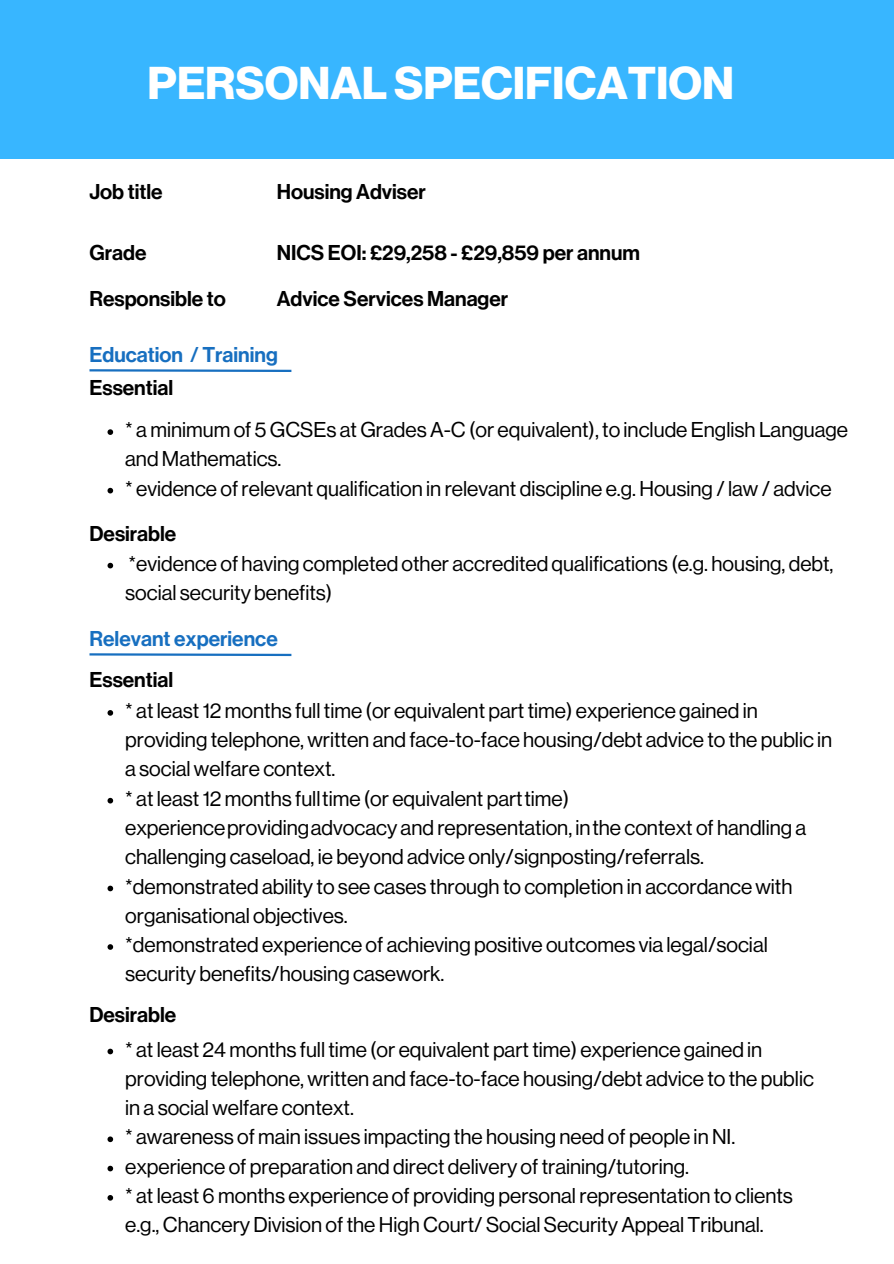
<style>
.page{position:relative;width:894px;height:1264px;background:#fff}
.page>*{position:absolute;margin:0;border:0;box-sizing:border-box;transform-origin:0 0}
.t1{font:700 45px "Haas Grot Disp 75";color:#fff}
.t2{font:21px/29.2px "Haas Grot Disp 55 Roman";color:#000}
.t3{font:500 21px "Haas Grot Disp 65";color:#000}
.t4{font:500 21px "Haas Grot Disp 65";color:#176fc0}
</style>
<div class="page">
<div style="left:0;top:0;width:893px;height:159px;background:#38b6ff"></div>
<svg style="left:107px;top:429px;width:6px;height:6px"></svg>
<svg style="left:107px;top:488px;width:6px;height:5px"></svg>
<svg style="left:107px;top:710px;width:6px;height:5px"></svg>
<svg style="left:107px;top:797px;width:6px;height:6px"></svg>
<svg style="left:107px;top:885px;width:6px;height:6px"></svg>
<svg style="left:107px;top:944px;width:6px;height:5px"></svg>
<svg style="left:89px;top:369px;width:203px;height:3px"></svg>
<svg style="left:107px;top:563px;width:6px;height:5px"></svg>
<svg style="left:89px;top:653px;width:203px;height:4px"></svg>
<svg style="left:107px;top:1048px;width:6px;height:6px"></svg>
<svg style="left:107px;top:1136px;width:6px;height:6px"></svg>
<svg style="left:107px;top:1165px;width:6px;height:6px"></svg>
<svg style="left:107px;top:1195px;width:6px;height:5px"></svg>
<h1 class="t1" style="left:148px;top:62px;width:587px">PERSONALSPECIFICATION</h1>
<h2 class="t3" style="left:89px;top:182px;width:75px">Job title</h2>
<h2 class="t3" style="left:277px;top:182px;width:151px">Housing Adviser</h2>
<h2 class="t3" style="left:89px;top:243px;width:59px">Grade</h2>
<h2 class="t3" style="left:89px;top:289px;width:138px">Responsible to</h2>
<h2 class="t3" style="left:277px;top:243px;width:364px">NICS EOI: £29,258 - £29,859 per annum</h2>
<h2 class="t3" style="left:277px;top:289px;width:233px">Advice Services Manager</h2>
<h2 class="t4" style="left:89px;top:345px;width:190px">Education / Training</h2>
<h2 class="t3" style="left:89px;top:378px;width:85px">Essential</h2>
<p class="t2" style="left:125px;top:416px;width:724px">* a minimum of 5 GCSEs at Grades A-C (or equivalent), to include English Language and Mathematics.</p>
<p class="t2" style="left:125px;top:474px;width:707px">* evidence of relevant qualification in relevant discipline e.g. Housing / law / advice</p>
<p class="t3" style="left:89px;top:523px;width:88px">Desirable</p>
<p class="t2" style="left:125px;top:549px;width:709px">*evidence of having completed other accredited qualifications (e.g. housing, debt, social security benefits)</p>
<h2 class="t4" style="left:89px;top:629px;width:190px">Relevant experience</h2>
<p class="t3" style="left:89px;top:670px;width:85px">Essential</p>
<h2 class="t2" style="left:125px;top:696px;width:708px">* at least 12 months full time (or equivalent part time) experience gained in providing telephone, written and face-to-face housing/debt advice to the public in a social welfare context.</h2>
<h2 class="t2" style="left:125px;top:784px;width:682px">* at least 12 months fulltime (or equivalent parttime) experienceprovidingadvocacy and representation, inthe context of handling a challenging caseload, ie beyond advice only/signposting/referrals.</h2>
<p class="t2" style="left:125px;top:872px;width:668px">*demonstrated ability to see cases through to completion in accordance with organisational objectives.</p>
<p class="t2" style="left:125px;top:930px;width:644px">*demonstrated experience of achieving positive outcomes via legal/social security benefits/housing casework.</p>
<h2 class="t3" style="left:89px;top:1004px;width:88px">Desirable</h2>
<p class="t2" style="left:125px;top:1035px;width:690px">* at least 24 months full time (or equivalent part time) experience gained in providing telephone, written and face-to-face housing/debt advice to the public in a social welfare context.</p>
<p class="t2" style="left:125px;top:1123px;width:611px">* awareness of main issues impacting the housing need of people in NI.</p>
<p class="t2" style="left:125px;top:1152px;width:565px">experience of preparation and direct delivery of training/tutoring.</p>
<p class="t2" style="left:125px;top:1181px;width:669px">* at least 6 months experience of providing personal representation to clients e.g., Chancery Division of the High Court/ Social Security Appeal Tribunal.</p>
</div>
